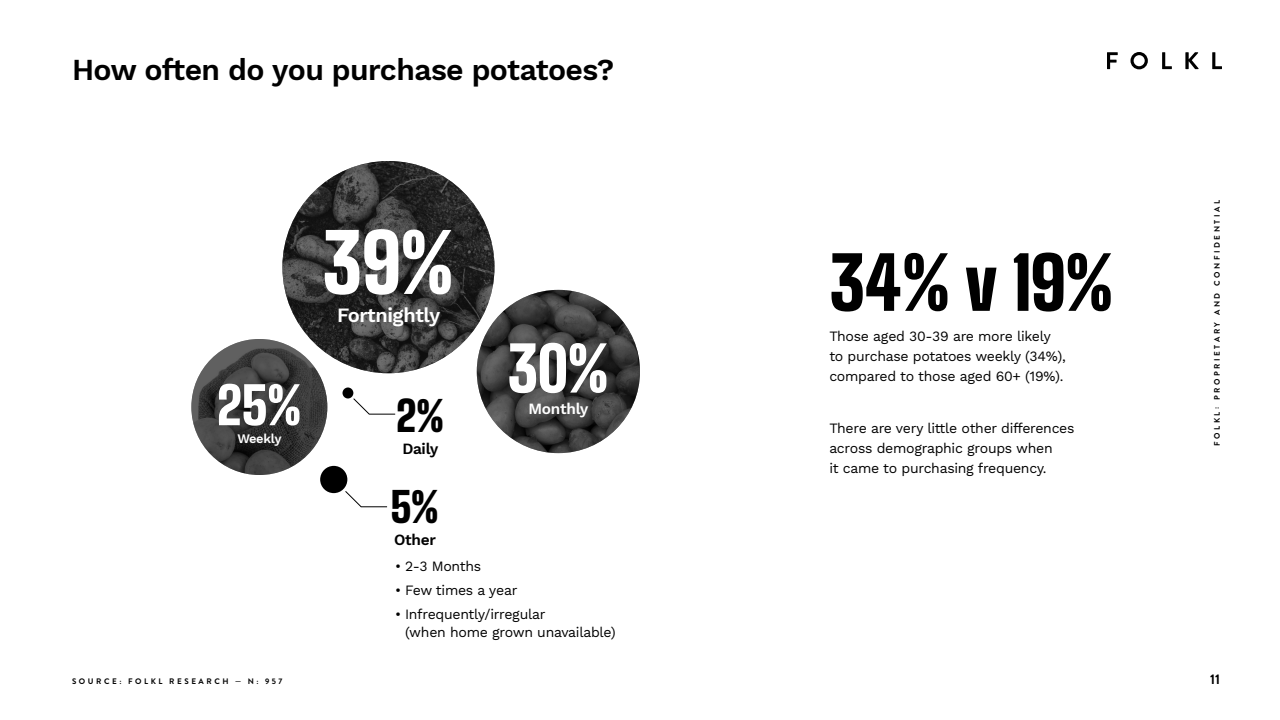
<style>
.page{position:relative;width:1280px;height:720px;background:#fff}
.page>*{position:absolute;margin:0;border:0;box-sizing:border-box;transform-origin:0 0}
.folkl{font:900 80px "Big Shoulders Display";color:#fff}
.folkl-2{font:900 72px "Big Shoulders Display";color:#000}
.folkl-3{font:900 61.5px "Big Shoulders Display";color:#fff}
.folkl-4{font:900 51.3px "Big Shoulders Display";color:#fff}
.folkl-5{font:900 41.5px "Big Shoulders Display";color:#000}
.folkl-H2{font:600 30px "Work Sans";letter-spacing:-.02em;color:#000}
.Bubble{font:600 20px "Work Sans";letter-spacing:-.02em;color:#fff}
.Bubble-2{font:600 15.4px "Work Sans";letter-spacing:-.02em;color:#000}
.Bubble-3{font:600 15.4px "Work Sans";letter-spacing:-.02em;color:#fff}
.folkl-copy{font:14px/20px "Work Sans";letter-spacing:-.02em;color:#000}
.folkl-6{font:14px/18px "Work Sans";letter-spacing:-.02em;color:#000}
.t1{font:700 14px "Brandon Grotesque";color:#000}
.Bubble-4{font:600 12.8px "Work Sans";letter-spacing:-.02em;color:#fff}
.folkl-copy-2{font:700 8px "Brandon Grotesque";letter-spacing:.32em;color:#000}
</style>
<div class="page">
<img style="left:282px;top:161px;width:213px;height:212px">
<img style="left:477px;top:290px;width:163px;height:163px">
<img style="left:191px;top:339px;width:136px;height:136px">
<div style="left:320px;top:466px;width:27px;height:27px;background:#000;border-radius:50%"></div>
<div style="left:343px;top:388px;width:10px;height:10px;background:#000;border-radius:50%"></div>
<svg style="left:345px;top:491px;width:43px;height:17px"></svg>
<svg style="left:353px;top:398px;width:43px;height:17px"></svg>
<svg style="left:1107px;top:52px;width:11px;height:17px"></svg>
<svg style="left:1131px;top:52px;width:17px;height:17px"></svg>
<svg style="left:1162px;top:52px;width:10px;height:17px"></svg>
<svg style="left:1185px;top:52px;width:14px;height:17px"></svg>
<svg style="left:1212px;top:52px;width:10px;height:17px"></svg>
<p class="folkl-H2" style="left:72px;top:52px;width:544px">How often do you purchase potatoes?</p>
<p class="folkl-4" style="left:217px;top:368px;width:87px">25%</p>
<p class="Bubble-4" style="left:237px;top:431px;width:46px">Weekly</p>
<p class="folkl-copy-2" style="left:72px;top:676px;width:212px">SOURCE: FOLKL RESEARCH — N: 957</p>
<p class="folkl" style="left:322px;top:205px;width:134px">39%</p>
<p class="Bubble" style="left:337px;top:303px;width:105px">Fortnightly</p>
<p class="folkl-5" style="left:396px;top:386px;width:50px">2%</p>
<p class="Bubble-2" style="left:402px;top:439px;width:38px">Daily</p>
<p class="folkl-5" style="left:390px;top:477px;width:50px">5%</p>
<p class="Bubble-2" style="left:394px;top:530px;width:43px">Other</p>
<p class="folkl-3" style="left:508px;top:324px;width:103px">30%</p>
<p class="Bubble-3" style="left:529px;top:400px;width:61px">Monthly</p>
<p class="folkl-6" style="left:395px;top:558px;width:88px">• 2-3 Months</p>
<p class="folkl-6" style="left:395px;top:582px;width:124px">• Few times a year</p>
<p class="folkl-6" style="left:405px;top:606px;width:212px;text-indent:-10px">• Infrequently/irregular<br>(when home grown unavailable)</p>
<p class="folkl-2" style="left:829px;top:231px;width:286px">34% v 19%</p>
<p class="folkl-copy" style="left:829px;top:327px;width:238px">Those aged 30-39 are more likely to purchase potatoes weekly (34%), compared to those aged 60+ (19%).</p>
<p class="folkl-copy" style="left:829px;top:419px;width:247px">There are very little other differences across demographic groups when<br>it came to purchasing frequency.</p>
<p class="folkl-copy-2" style="left:1212px;top:446px;width:247px;rotate:-90deg">FOLKL: PROPRIETARY AND CONFIDENTIAL</p>
<p class="t1" style="left:1210px;top:669px;width:11px">11</p>
</div>
